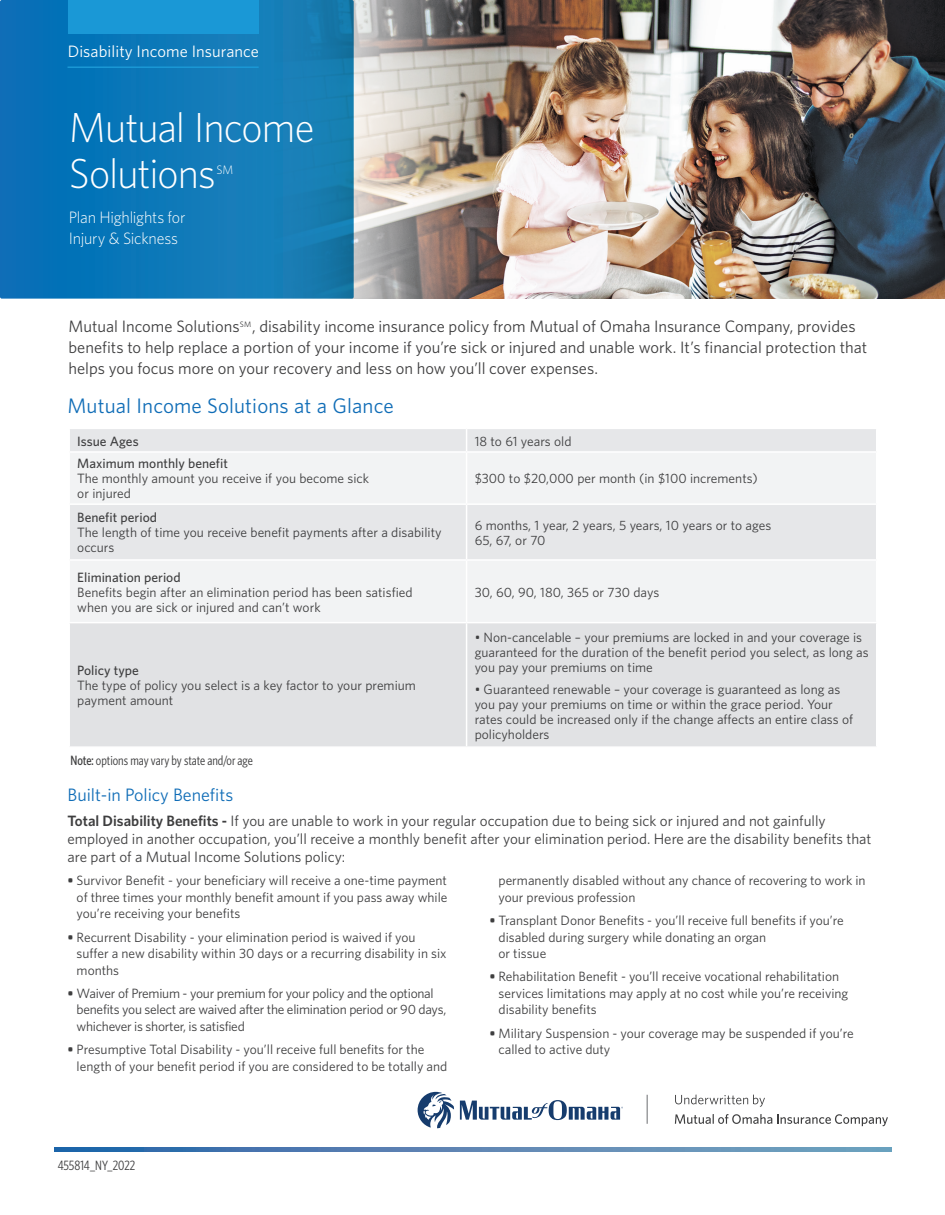
<style>
.page{position:relative;width:945px;height:1215px;background:#fff}
.page>*{position:absolute;margin:0;border:0;box-sizing:border-box;transform-origin:0 0}
.t1{font:300 42px/46.5px "Whitney";letter-spacing:-.025em;color:#fff}
.t2{font:21px "Whitney";letter-spacing:.005em;color:#106db7}
.t3{font:18px "Whitney";color:#106db7}
.t4{font:16.5px/21px "Whitney";color:#3e3e3f}
.t5{font:300 16.5px/21px "Whitney";letter-spacing:-.015em;color:#fff}
.t6{font:16.5px "Whitney";letter-spacing:.005em;color:#fff}
.t7{font:15px/18px "Whitney";color:#3e3e3f}
.t8{font:13.5px/16.5px "Whitney";color:#3e3e3f}
.t9{font:13.5px/16.5px "Whitney";letter-spacing:-.02em;color:#3e3e3f}
.t10{font:500 13.5px "Whitney";color:#3e3e3f}
.t11{font:13.5px "Whitney Condensed";color:#3e3e3f}
.t12{font:300 12.3px "Whitney";color:#fff}
.s1{font-weight:500}
.s2{font-weight:600}
</style>
<div class="page">
<img style="left:353px;top:0;width:592px;height:299px">
<svg style="left:0;top:0;width:354px;height:299px;background:#1078b6"></svg>
<div style="left:70px;top:429px;width:806px;height:22px;background:#e6e7e9"></div>
<svg style="left:70px;top:453px;width:806px;height:169px;fill:#f2f3f4"></svg>
<div style="left:70px;top:623px;width:806px;height:123px;background:#e1e2e4"></div>
<svg style="left:466px;top:429px;width:1px;height:22px"></svg>
<hr style="left:466px;top:453px;width:1px;height:50px;background:#fff">
<hr style="left:68px;top:503px;width:399px;height:2px;background:#fff">
<hr style="left:467px;top:503px;width:411px;height:2px;background:#fff">
<hr style="left:466px;top:505px;width:1px;height:54px;background:#fff">
<hr style="left:68px;top:559px;width:399px;height:2px;background:#fff">
<hr style="left:467px;top:559px;width:411px;height:2px;background:#fff">
<hr style="left:466px;top:561px;width:1px;height:61px;background:#fff">
<hr style="left:466px;top:623px;width:1px;height:123px;background:#fff">
<svg style="left:54px;top:1147px;width:838px;height:4px;background:#5584b4"></svg>
<svg style="left:647px;top:1095px;width:1px;height:29px"></svg>
<svg style="left:675px;top:1095px;width:90px;height:12px"></svg>
<svg style="left:675px;top:1114px;width:213px;height:12px"></svg>
<svg style="left:418px;top:1092px;width:36px;height:36px"></svg>
<svg style="left:460px;top:1100px;width:163px;height:20px"></svg>
<hr style="left:67px;top:66px;width:192px;height:2px;background:#1b98d5">
<div style="left:68px;top:0;width:191px;height:33px;background:#1a98d6"></div>
<p class="t6" style="left:68px;top:41px;width:193px">Disability Income Insurance</p>
<h1 class="t1" style="left:69px;top:102px;width:247px">Mutual Income<br>Solutions</h1>
<p class="t12" style="left:217px;top:161px;width:18px">SM</p>
<p class="t5" style="left:69px;top:206px;width:118px">Plan Highlights for<br>Injury &amp; Sickness</p>
<p class="t4" style="left:68px;top:315px;width:800px">Mutual Income Solutions<sup>SM</sup>, disability income insurance policy from Mutual of Omaha Insurance Company, provides benefits to help replace a portion of your income if you’re sick or injured and unable work. It’s financial protection that helps you focus more on your recovery and less on how you’ll cover expenses.</p>
<h2 class="t2" style="left:68px;top:391px;width:328px">Mutual Income Solutions at a Glance</h2>
<p class="t10" style="left:77px;top:432px;width:63px">Issue Ages</p>
<p class="t8" style="left:475px;top:432px;width:98px">18 to 61 years old</p>
<p class="t10" style="left:77px;top:455px;width:152px">Maximum monthly benefit</p>
<p class="t8" style="left:77px;top:471px;width:293px;line-height:15px">The monthly amount you receive if you become sick or injured</p>
<p class="t8" style="left:475px;top:470px;width:285px">$300 to $20,000 per month (in $100 increments)</p>
<p class="t10" style="left:77px;top:509px;width:81px">Benefit period</p>
<p class="t8" style="left:77px;top:525px;width:366px;line-height:15px">The length of time you receive benefit payments after a disability occurs</p>
<p class="t8" style="left:475px;top:517px;width:298px;line-height:15px">6 months, 1 year, 2 years, 5 years, 10 years or to ages<br>65, 67, or 70</p>
<p class="t10" style="left:77px;top:568px;width:105px">Elimination period</p>
<p class="t8" style="left:77px;top:584px;width:337px;line-height:15px">Benefits begin after an elimination period has been satisfied when you are sick or injured and can’t work</p>
<p class="t8" style="left:475px;top:583px;width:186px">30, 60, 90, 180, 365 or 730 days</p>
<p class="t10" style="left:77px;top:662px;width:63px">Policy type</p>
<p class="t8" style="left:77px;top:678px;width:340px;line-height:15px">The type of policy you select is a key factor to your premium payment amount</p>
<p class="t11" style="left:70px;top:752px;width:184px"><span class="s1">Note:</span> options may vary by state and/or age</p>
<p class="t8" style="left:475px;top:629px;width:396px;line-height:15px">• Non-cancelable – your premiums are locked in and your coverage is guaranteed for the duration of the benefit period you select, as long as you pay your premiums on time</p>
<p class="t8" style="left:475px;top:681px;width:380px;line-height:15px">• Guaranteed renewable – your coverage is guaranteed as long as you pay your premiums on time or within the grace period. Your rates could be increased only if the change affects an entire class of policyholders</p>
<h3 class="t3" style="left:68px;top:783px;width:167px">Built-in Policy Benefits</h3>
<p class="t7" style="left:68px;top:812px;width:806px"><span class="s2">Total Disability Benefits -</span> If you are unable to work in your regular occupation due to being sick or injured and not gainfully employed in another occupation, you’ll receive a monthly benefit after your elimination period. Here are the disability benefits that are part of a Mutual Income Solutions policy:</p>
<p class="t8" style="left:77px;top:872px;width:372px;text-align:justify;text-indent:-9px"><span class="s2">•</span> Survivor Benefit - your beneficiary will receive a one-time payment of three times your monthly benefit amount if you pass away while you’re receiving your benefits</p>
<p class="t8" style="left:77px;top:928px;width:371px;text-indent:-9px"><span class="s2">•</span> Recurrent Disability - your elimination period is waived if you suffer a new disability within 30 days or a recurring disability in six months</p>
<p class="t9" style="left:77px;top:985px;width:371px;text-indent:-9px"><span class="s2">•</span> Waiver of Premium - your premium for your policy and the optional benefits you select are waived after the elimination period or 90 days, whichever is shorter, is satisfied</p>
<p class="t8" style="left:77px;top:1041px;width:372px;text-indent:-9px"><span class="s2">•</span> Presumptive Total Disability - you’ll receive full benefits for the length of your benefit period if you are considered to be totally and</p>
<p class="t8" style="left:499px;top:872px;width:369px">permanently disabled without any chance of recovering to work in your previous profession</p>
<p class="t8" style="left:499px;top:912px;width:347px;text-indent:-9px"><span class="s2">•</span> Transplant Donor Benefits - you’ll receive full benefits if you’re disabled during surgery while donating an organ<br>or tissue</p>
<p class="t8" style="left:499px;top:968px;width:351px;text-indent:-9px"><span class="s2">•</span> Rehabilitation Benefit - you’ll receive vocational rehabilitation services limitations may apply at no cost while you’re receiving disability benefits</p>
<p class="t8" style="left:499px;top:1024px;width:357px;text-indent:-9px"><span class="s2">•</span> Military Suspension - your coverage may be suspended if you’re called to active duty</p>
<p class="t11" style="left:58px;top:1157px;width:79px">455814_NY_2022</p>
</div>
